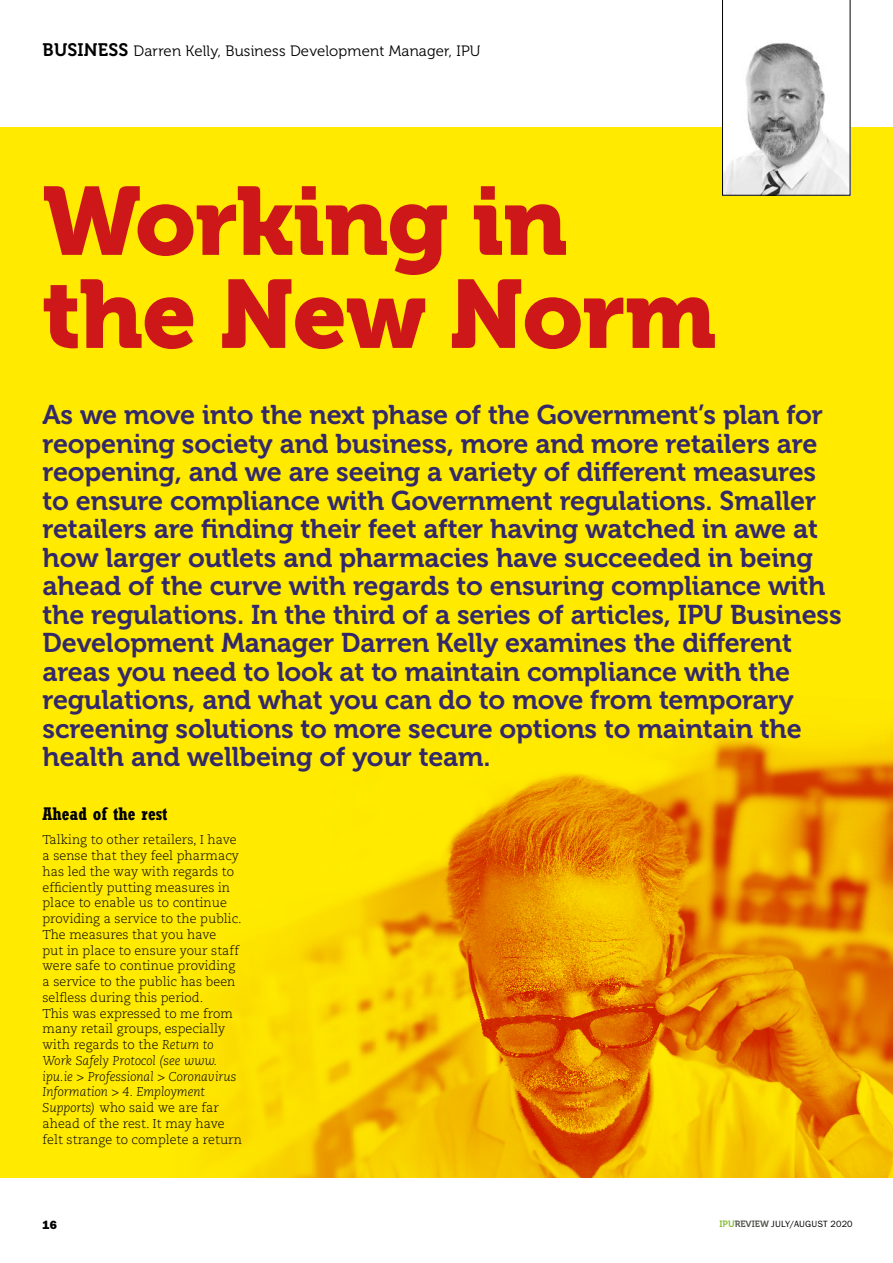
<style>
.page{position:relative;width:893px;height:1263px;background:#fff}
.page>*{position:absolute;margin:0;border:0;box-sizing:border-box;transform-origin:0 0}
.t1{font:96px/93px "Museo 900";letter-spacing:-.01em;color:#cd1719}
.t2{font:27px/28.5px "Museo 700";letter-spacing:-.005em;color:#332869}
.t3{font:700 condensed 18px "Rockwell Std";color:#000}
.t4{font:15px "Museo 300";letter-spacing:.01em;color:#000}
.t5{font:300 12.75px/15.8px "Caecilia LT Std";color:#000}
.t6{font:12px "ITC Franklin Gothic Std Hvy";color:#000}
.t7{font:9.15px "ITC Franklin Gothic Std";letter-spacing:.02em;color:#000}
.s1{font-family:"Museo 700";font-size:18px}
.s2{font-style:italic}
.s3{font-family:"Museo 700";color:#86bd34}
.s4{font-family:"Museo 700";color:#52564f}
</style>
<div class="page">
<div style="left:0;top:128px;width:893px;height:1050px;background:#ffea00"></div>
<img style="left:216px;top:728px;width:677px;height:450px">
<svg style="left:722px;top:0;width:128px;height:196px"></svg>
<p class="t4" style="left:43px;top:43px;width:440px"><span class="s1">BUSINESS</span> Darren Kelly, Business Development Manager, IPU</p>
<h1 class="t1" style="left:43px;top:176px;width:675px">Working in the New Norm</h1>
<p class="t2" style="left:43px;top:401px;width:801px">As we move into the next phase of the Government’s plan for reopening society and business, more and more retailers are reopening, and we are seeing a variety of different measures to ensure compliance with Government regulations. Smaller retailers are finding their feet after having watched in awe at how larger outlets and pharmacies have succeeded in being ahead of the curve with regards to ensuring compliance with the regulations. In the third of a series of articles, IPU Business Development Manager Darren Kelly examines the different areas you need to look at to maintain compliance with the regulations, and what you can do to move from temporary screening solutions to more secure options to maintain the health and wellbeing of your team.</p>
<p class="t3" style="left:43px;top:803px;width:127px">Ahead of the rest</p>
<p class="t5" style="left:43px;top:832px;width:201px">Talking to other retailers, I have a sense that they feel pharmacy has led the way with regards to efficiently putting measures in place to enable us to continue providing a service to the public.<br>The measures that you have<br>put in place to ensure your staff were safe to continue providing a service to the public has been selfless during this period.<br>This was expressed to me from many retail groups, especially with regards to the <span class="s2">Return to<br>Work Safely Protocol (see www. ipu.ie &gt; Professional &gt; Coronavirus<br>Information &gt; 4. Employment<br>Supports)</span> who said we are far ahead of the rest. It may have felt strange to complete a return</p>
<p class="t6" style="left:43px;top:1217px;width:16px">16</p>
<p class="t7" style="left:719px;top:1219px;width:135px"><span class="s3">IPU</span><span class="s4">REVIEW</span> JULY/AUGUST 2020</p>
</div>
